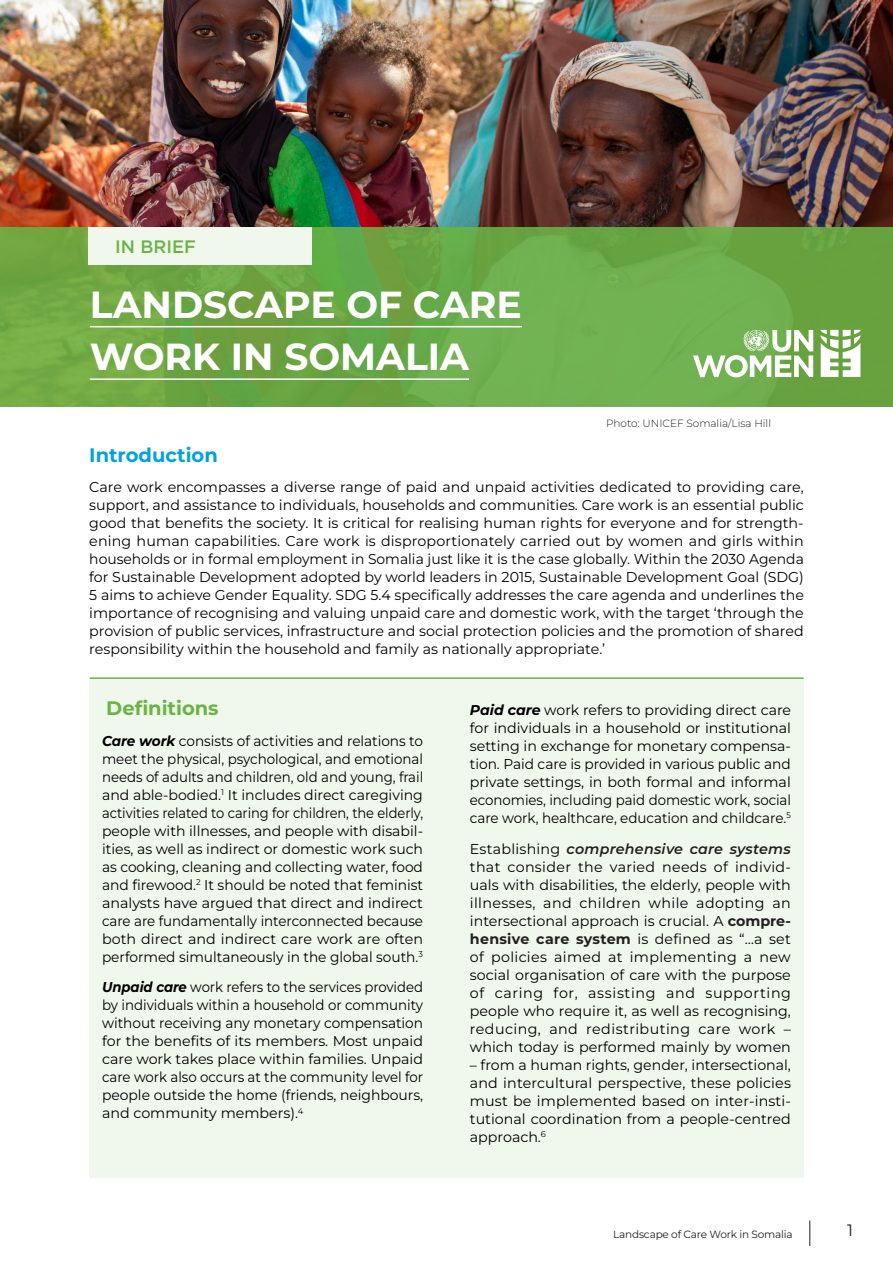
<style>
.page{position:relative;width:893px;height:1263px;background:#fff}
.page>*{position:absolute;margin:0;border:0;box-sizing:border-box;transform-origin:0 0}
.HEADER_SPAN{font:700 37.65px/52.5px "Montserrat";color:#fff}
.Normal1{font:700 19.5px "Montserrat";color:#00a2df}
.Normal1-2{font:700 19.5px "Montserrat";color:#6bb345}
.Document_Type_RED__C{font:500 18px "Gotham Pro";color:#6bb345}
.t1{font:16.5px "Montserrat";color:#231f20}
.Normal1-3{font:14.25px/18px "Montserrat";color:#000;text-align:justify}
.Normal1-4{font:14.25px/18px "Montserrat";color:#000;text-align:justify;scale:.96 1}
.Normal1-5{font:14.25px/18px "Montserrat";color:#000;text-align:justify;scale:.93 1}
.t2{font:10.5px "Montserrat";letter-spacing:-.02em;color:#231f20}
.Normal1-6{font:300 10.5px "Montserrat";color:#231f20}
.s1{font-weight:700;font-style:italic}
.s2{font-weight:600;font-style:italic;color:#231f20}
.s3{font-weight:700;color:#231f20}
</style>
<div class="page">
<svg style="left:809px;top:1220px;width:1px;height:26px"></svg>
<div style="left:89px;top:678px;width:715px;height:500px;background:#f0f7ec"></div>
<img style="left:0;top:0;width:893px;height:227px">
<svg style="left:0;top:227px;width:893px;height:180px;background:#6da947"></svg>
<hr style="left:90px;top:326px;width:432px;height:1px;background:#fff">
<hr style="left:90px;top:378px;width:379px;height:2px;background:#fff">
<svg style="left:693px;top:329px;width:120px;height:48px"></svg>
<svg style="left:821px;top:330px;width:39px;height:47px"></svg>
<div style="left:88px;top:227px;width:224px;height:38px;background:#f0f7ec"></div>
<hr style="left:90px;top:677px;width:714px;height:2px;background:#6bb345">
<p class="Document_Type_RED__C" style="left:115px;top:236px;width:82px">IN BRIEF</p>
<p class="HEADER_SPAN" style="left:90px;top:277px;width:434px">LANDSCAPE OF CARE<br>WORK IN SOMALIA</p>
<p class="Normal1-6" style="left:606px;top:417px;width:167px">Photo: UNICEF Somalia/Lisa Hill</p>
<p class="Normal1" style="left:89px;top:442px;width:130px">Introduction</p>
<p class="Normal1-3" style="left:89px;top:478px;width:716px">Care work encompasses a diverse range of paid and unpaid activities dedicated to providing care, support, and assistance to individuals, households and communities. Care work is an essential public good that benefits the society. It is critical for realising human rights for everyone and for strength&shy;ening human capabilities. Care work is disproportionately carried out by women and girls within households or in formal employment in Somalia just like it is the case globally. Within the 2030 Agenda for Sustainable Development adopted by world leaders in 2015, Sustainable Development Goal (SDG)<br>5 aims to achieve Gender Equality. SDG 5.4 specifically addresses the care agenda and underlines the importance of recognising and valuing unpaid care and domestic work, with the target ‘through the provision of public services, infrastructure and social protection policies and the promotion of shared responsibility within the household and family as nationally appropriate.’</p>
<p class="Normal1-2" style="left:106px;top:695px;width:114px">Definitions</p>
<p class="Normal1-4" style="left:102px;top:731px;width:336px"><span class="s1">Care work</span> consists of activities and relations to meet the physical, psychological, and emotional needs of adults and children, old and young, frail and able-bodied.<sup>1</sup> It includes direct caregiving activities related to caring for children, the elderly, people with illnesses, and people with disabil&shy;ities, as well as indirect or domestic work such as cooking, cleaning and collecting water, food and firewood.<sup>2</sup> It should be noted that feminist analysts have argued that direct and indirect care are fundamentally interconnected because both direct and indirect care work are often performed simultaneously in the global south.<sup>3</sup></p>
<p class="Normal1-5" style="left:102px;top:978px;width:347px"><span class="s1">Unpaid care</span> work refers to the services provided by individuals within a household or community without receiving any monetary compensation for the benefits of its members. Most unpaid care work takes place within families. Unpaid care work also occurs at the community level for people outside the home (friends, neighbours, and community members).<sup>4</sup></p>
<p class="Normal1-3" style="left:470px;top:700px;width:323px"><span class="s1">Paid care</span> work refers to providing direct care for individuals in a household or institutional setting in exchange for monetary compensa&shy;tion. Paid care is provided in various public and private settings, in both formal and informal economies, including paid domestic work, social care work, healthcare, education and childcare.<sup>5</sup></p>
<p class="Normal1-3" style="left:470px;top:839px;width:323px">Establishing <span class="s2">comprehensive care systems </span>that consider the varied needs of individ&shy;uals with disabilities, the elderly, people with illnesses, and children while adopting an intersectional approach is crucial. A <span class="s3">compre&shy;hensive care system</span> is defined as “…a set of policies aimed at implementing a new social organisation of care with the purpose of caring for, assisting and supporting people who require it, as well as recognising, reducing, and redistributing care work – which today is performed mainly by women</p>
<p class="Normal1-3" style="left:470px;top:1055px;width:323px">– from a human rights, gender, intersectional, and intercultural perspective, these policies must be implemented based on inter-insti&shy;tutional coordination from a people-centred approach.<sup>6</sup></p>
<p class="t2" style="left:613px;top:1227px;width:181px">Landscape of Care Work in Somalia</p>
<p class="t1" style="left:847px;top:1219px;width:7px">1</p>
</div>
